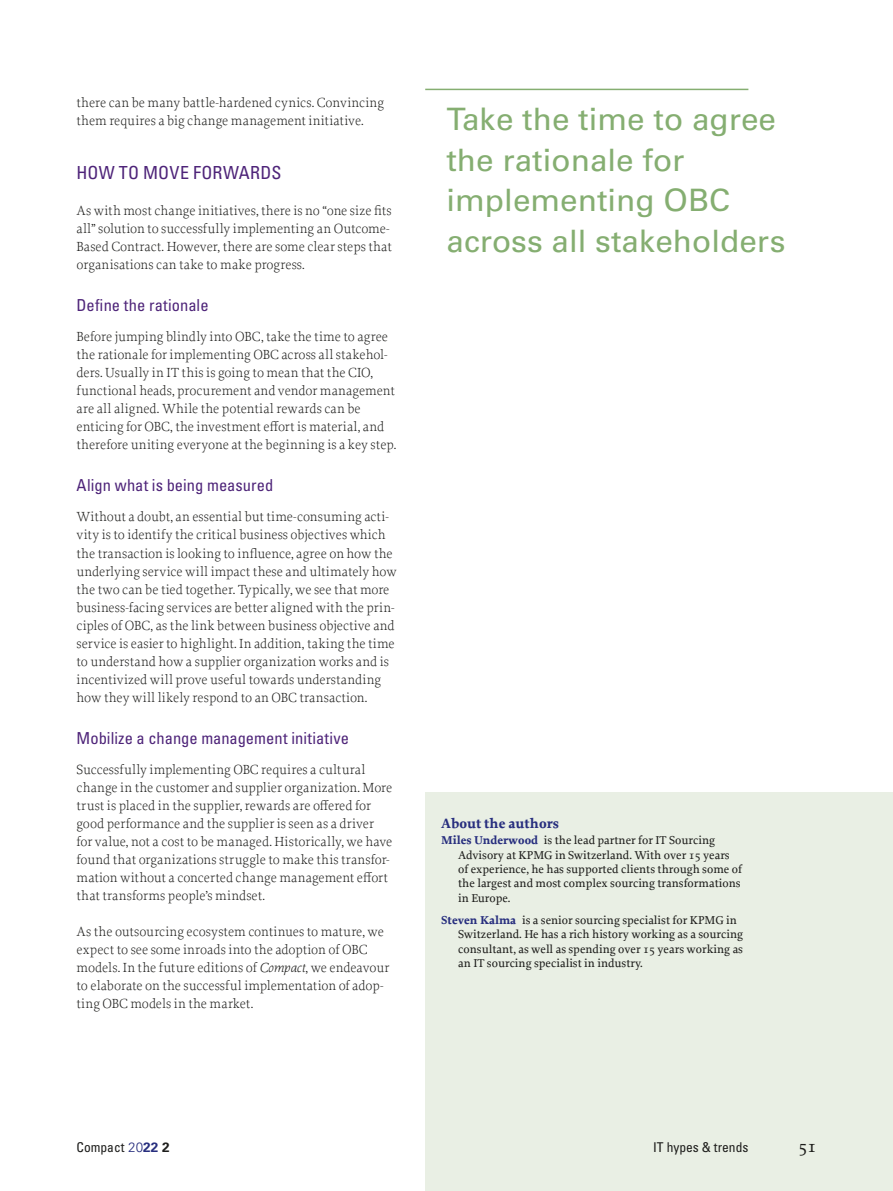
<style>
.page{position:relative;width:893px;height:1191px;background:#fff}
.page>*{position:absolute;margin:0;border:0;box-sizing:border-box;transform-origin:0 0}
.Streamer_rechts{font:30.9px/40.5px "Univers LT Std";color:#85ae71}
.Kop1{font:condensed 18px "Univers LT Std";letter-spacing:.015em;color:#4e2479}
.t1{font:500 18px "Proforma";color:#1d1d1b}
.Kop2{font:condensed 16.5px "Univers LT Std";color:#4e2479}
.Uitgelicht-Literatuu{font:700 14.25px "Proforma";color:#272e7e}
.Alinea-eerste{font:300 13.8px/18px "Proforma";color:#1d1d1b}
.Alinea{font:300 13.8px/18px "Proforma";color:#1d1d1b}
.voettekst{font:condensed 13.5px "Univers LT Std";color:#1d1d1b}
.Uitgelicht-Literatuu-2{font:500 12px/14.4px "Proforma";color:#1d1d1b}
.s1{font-style:italic}
.s2{font-weight:700;color:#272e7e}
.s3{font-weight:300;font-stretch:normal;color:#272e7e}
.s4{font-weight:700;font-stretch:normal;color:#272e7e}
.s5{font-weight:700;font-stretch:normal}
</style>
<div class="page">
<div style="left:425px;top:793px;width:468px;height:398px;background:#e9efe4"></div>
<hr style="left:425px;top:89px;width:323px;height:1px;background:#85ae71">
<p class="Alinea-eerste" style="left:77px;top:94px;width:309px">there can be many battle-hardened cynics. Convincing them requires a big change management initiative.</p>
<p class="Kop1" style="left:77px;top:161px;width:207px">HOW TO MOVE FORWARDS</p>
<p class="Alinea-eerste" style="left:77px;top:202px;width:317px">As with most change initiatives, there is no “one size fits all” solution to successfully implementing an Outcome-Based Contract. However, there are some clear steps that organisations can take to make progress.</p>
<p class="Kop2" style="left:77px;top:295px;width:134px">Define the rationale</p>
<p class="Alinea-eerste" style="left:77px;top:328px;width:321px">Before jumping blindly into OBC, take the time to agree the rationale for implementing OBC across all stakehol&shy;ders. Usually in IT this is going to mean that the CIO, functional heads, procurement and vendor management are all aligned. While the potential rewards can be enticing for OBC, the investment effort is material, and therefore uniting everyone at the beginning is a key step.</p>
<p class="Kop2" style="left:77px;top:475px;width:198px">Align what is being measured</p>
<p class="Alinea-eerste" style="left:77px;top:508px;width:322px">Without a doubt, an essential but time-consuming acti&shy;vity is to identify the critical business objectives which the transaction is looking to influence, agree on how the underlying service will impact these and ultimately how the two can be tied together. Typically, we see that more business-facing services are better aligned with the prin&shy;ciples of OBC, as the link between business objective and service is easier to highlight. In addition, taking the time to understand how a supplier organization works and is incentivized will prove useful towards understanding how they will likely respond to an OBC transaction.</p>
<p class="Kop2" style="left:77px;top:727px;width:274px">Mobilize a change management initiative</p>
<p class="Alinea-eerste" style="left:77px;top:760px;width:317px">Successfully implementing OBC requires a cultural change in the customer and supplier organization. More trust is placed in the supplier, rewards are offered for good performance and the supplier is seen as a driver for value, not a cost to be managed. Historically, we have found that organizations struggle to make this transfor&shy;mation without a concerted change management effort that transforms people’s mindset.</p>
<p class="Alinea" style="left:77px;top:922px;width:314px">As the outsourcing ecosystem continues to mature, we expect to see some inroads into the adoption of OBC models. In the future editions of <span class="s1">Compact</span>, we endeavour to elaborate on the successful implementation of adop&shy;ting OBC models in the market.</p>
<p class="Streamer_rechts" style="left:446px;top:99px;width:341px">Take the time to agree the rationale for implementing OBC across all stakeholders</p>
<p class="Uitgelicht-Literatuu" style="left:441px;top:814px;width:119px">About the authors</p>
<p class="Uitgelicht-Literatuu-2" style="left:458px;top:833px;width:285px;text-indent:-17px"><span class="s2">Miles Underwood</span> is the lead partner for IT Sourcing Advisory at KPMG in Switzerland. With over 15 years of experience, he has supported clients through some of the largest and most complex sourcing transformations in Europe.</p>
<p class="Uitgelicht-Literatuu-2" style="left:458px;top:912px;width:286px;text-indent:-17px"><span class="s2">Steven Kalma</span> is a senior sourcing specialist for KPMG in Switzerland. He has a rich history working as a sourcing consultant, as well as spending over 15 years working as an IT sourcing specialist in industry.</p>
<p class="voettekst" style="left:77px;top:1139px;width:95px">Compact <span class="s3">20</span><span class="s4">22</span> <span class="s5">2</span></p>
<p class="voettekst" style="left:653px;top:1138px;width:97px">IT hypes &amp; trends</p>
<p class="t1" style="left:798px;top:1134px;width:19px">51</p>
</div>
